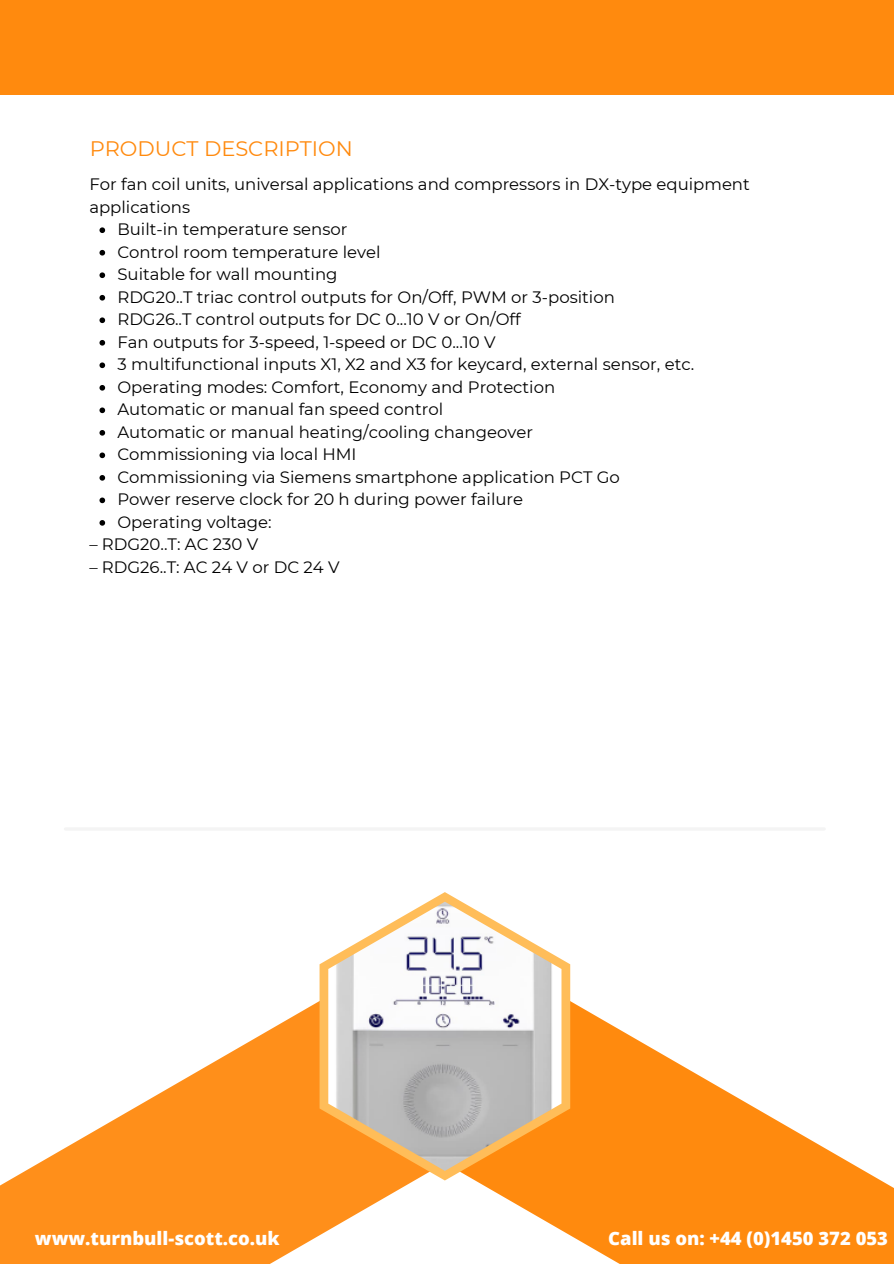
<style>
.page{position:relative;width:894px;height:1264px;background:#fff}
.page>*{position:absolute;margin:0;border:0;box-sizing:border-box;transform-origin:0 0}
.t1{font:21px "Montserrat";color:#ff8a0e}
.t2{font:800 18.45px "Open Sans";color:#fff}
.t3{font:16.5px/22.5px "Montserrat";color:#000}
</style>
<div class="page">
<svg style="left:474px;top:964px;width:419px;height:299px;fill:#ff8a0e"></svg>
<svg style="left:0;top:1001px;width:415px;height:262px;fill:#ff8f1a"></svg>
<svg style="left:319px;top:892px;width:251px;height:288px"></svg>
<img style="left:328px;top:901px;width:233px;height:269px">
<hr style="left:66px;top:827px;width:758px;height:3px;background:#f4f4f4">
<svg style="left:99px;top:227px;width:6px;height:6px"></svg>
<svg style="left:99px;top:250px;width:6px;height:5px"></svg>
<svg style="left:99px;top:272px;width:6px;height:6px"></svg>
<svg style="left:99px;top:295px;width:6px;height:5px"></svg>
<svg style="left:99px;top:317px;width:6px;height:6px"></svg>
<svg style="left:99px;top:340px;width:6px;height:5px"></svg>
<svg style="left:99px;top:362px;width:6px;height:6px"></svg>
<svg style="left:99px;top:385px;width:6px;height:5px"></svg>
<svg style="left:99px;top:407px;width:6px;height:6px"></svg>
<svg style="left:99px;top:430px;width:6px;height:5px"></svg>
<svg style="left:99px;top:452px;width:6px;height:6px"></svg>
<svg style="left:99px;top:475px;width:6px;height:5px"></svg>
<svg style="left:99px;top:497px;width:6px;height:6px"></svg>
<svg style="left:99px;top:520px;width:6px;height:5px"></svg>
<div style="left:0;top:0;width:893px;height:94px;background:#ff8a0e"></div>
<p class="t1" style="left:90px;top:135px;width:265px">PRODUCT DESCRIPTION</p>
<p class="t3" style="left:89px;top:173px;width:661px">For fan coil units, universal applications and compressors in DX-type equipment applications</p>
<p class="t3" style="left:117px;top:218px;width:231px">Built-in temperature sensor</p>
<p class="t3" style="left:117px;top:241px;width:264px">Control room temperature level</p>
<p class="t3" style="left:117px;top:263px;width:221px">Suitable for wall mounting</p>
<p class="t3" style="left:117px;top:286px;width:499px">RDG20..T triac control outputs for On/Off, PWM or 3-position</p>
<p class="t3" style="left:117px;top:308px;width:405px">RDG26..T control outputs for DC 0...10 V or On/Off</p>
<p class="t3" style="left:117px;top:331px;width:379px">Fan outputs for 3-speed, 1-speed or DC 0...10 V</p>
<p class="t3" style="left:117px;top:353px;width:578px">3 multifunctional inputs X1, X2 and X3 for keycard, external sensor, etc.</p>
<p class="t3" style="left:117px;top:376px;width:439px">Operating modes: Comfort, Economy and Protection</p>
<p class="t3" style="left:117px;top:398px;width:327px">Automatic or manual fan speed control</p>
<p class="t3" style="left:117px;top:421px;width:417px">Automatic or manual heating/cooling changeover</p>
<p class="t3" style="left:117px;top:443px;width:240px">Commissioning via local HMI</p>
<p class="t3" style="left:117px;top:466px;width:504px">Commissioning via Siemens smartphone application PCT Go</p>
<p class="t3" style="left:117px;top:488px;width:407px">Power reserve clock for 20 h during power failure</p>
<p class="t3" style="left:117px;top:511px;width:156px">Operating voltage:</p>
<p class="t3" style="left:89px;top:533px;width:170px">– RDG20..T: AC 230 V</p>
<p class="t3" style="left:89px;top:556px;width:252px">– RDG26..T: AC 24 V or DC 24 V</p>
<p class="t2" style="left:35px;top:1224px;width:246px">www.turnbull-scott.co.uk</p>
<p class="t2" style="left:608px;top:1224px;width:281px">Call us on: +44 (0)1450 372 053</p>
</div>
